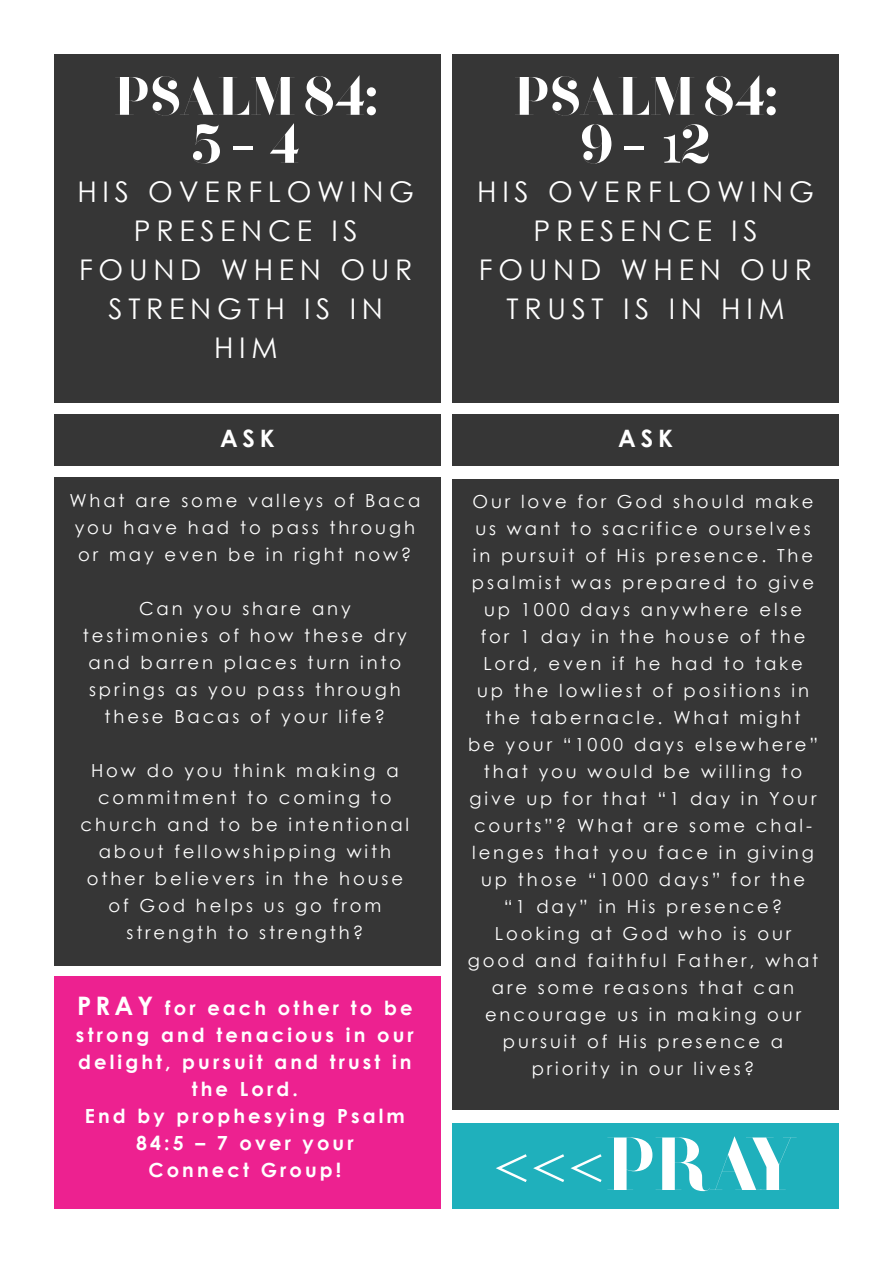
<style>
.page{position:relative;width:893px;height:1263px;background:#fff}
.page>*{position:absolute;margin:0;border:0;box-sizing:border-box;transform-origin:0 0}
.t1{font:75px "F37 Bella";color:#fff}
.t2{font:54px/48px "F37 Bella";color:#fff;text-align:center}
.t3{font:28.5px/39px "Century Gothic";letter-spacing:.2em;color:#fff;text-align:center}
.t4{font:700 24px "Century Gothic";letter-spacing:.2em;color:#fff}
.t5{font:700 19.5px/27px "Century Gothic";letter-spacing:.16em;color:#fff;text-align:center}
.t6{font:18px/27px "Century Gothic";letter-spacing:.16em;color:#fff;text-align:center}
.s1{font-family:"Playfair Display"}
.s2{font-size:25.5px}
.s3{font-family:"Playfair Display";font-size:61.5px}
</style>
<div class="page">
<div style="left:452px;top:1123px;width:387px;height:86px;background:#1fb0bc"></div>
<div style="left:54px;top:54px;width:387px;height:349px;background:#363636"></div>
<div style="left:54px;top:414px;width:387px;height:52px;background:#363636"></div>
<div style="left:54px;top:477px;width:387px;height:488px;background:#363636"></div>
<div style="left:452px;top:54px;width:387px;height:349px;background:#363636"></div>
<div style="left:452px;top:414px;width:387px;height:52px;background:#363636"></div>
<div style="left:452px;top:479px;width:387px;height:631px;background:#363636"></div>
<div style="left:54px;top:976px;width:387px;height:233px;background:#ed2190"></div>
<h2 class="t2" style="left:114px;top:72px;width:264px">PSALM 84:<br>5 <span class="s1">-</span> 4</h2>
<h3 class="t3" style="left:77px;top:172px;width:338px">HIS OVERFLOWING<br>PRESENCE IS<br>FOUND WHEN OUR<br>STRENGTH IS IN<br>HIM</h3>
<h3 class="t4" style="left:220px;top:424px;width:56px">ASK</h3>
<p class="t6" style="left:69px;top:487px;width:352px;text-align:left">What are some valleys of Baca you have had to pass through or may even be in right now?</p>
<p class="t6" style="left:83px;top:595px;width:326px">Can you share any testimonies of how these dry and barren places turn into springs as you pass through these Bacas of your life?</p>
<p class="t6" style="left:81px;top:757px;width:330px">How do you think making a commitment to coming to church and to be intentional about fellowshipping with other believers in the house of God helps us go from strength to strength?</p>
<p class="t5" style="left:76px;top:994px;width:339px"><span class="s2">PRAY</span> for each other to be strong and tenacious in our delight, pursuit and trust in the Lord.<br>End by prophesying Psalm<br>84:5 – 7 over your<br>Connect Group!</p>
<h2 class="t2" style="left:514px;top:72px;width:264px">PSALM 84:<br>9 <span class="s1">- 1</span>2</h2>
<h3 class="t3" style="left:477px;top:172px;width:338px">HIS OVERFLOWING<br>PRESENCE IS<br>FOUND WHEN OUR<br>TRUST IS IN HIM</h3>
<h3 class="t4" style="left:618px;top:424px;width:56px">ASK</h3>
<p class="t6" style="left:468px;top:488px;width:352px">Our love for God should make us want to sacrifice ourselves in pursuit of His presence. The psalmist was prepared to give up 1000 days anywhere else for 1 day in the house of the<br>Lord, even if he had to take<br>up the lowliest of positions in the tabernacle. What might<br>be your “1000 days elsewhere” that you would be willing to give up for that “1 day in Your courts”? What are some chal&shy;lenges that you face in giving up those “1000 days” for the<br>“1 day” in His presence?<br>Looking at God who is our good and faithful Father, what are some reasons that can encourage us in making our pursuit of His presence a priority in our lives?</p>
<h1 class="t1" style="left:494px;top:1120px;width:305px"><span class="s3">&lt;&lt;&lt;</span>PRAY</h1>
</div>
